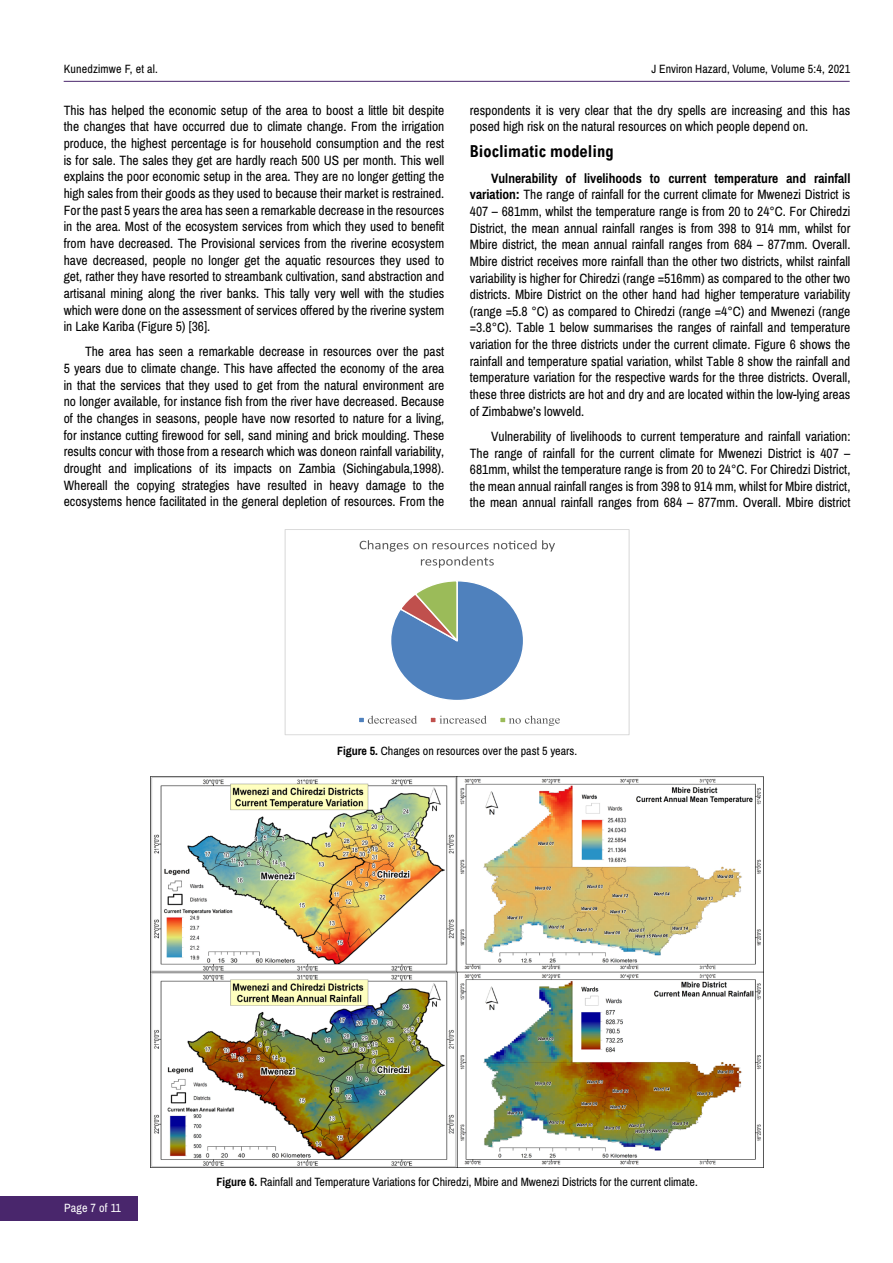
<style>
.page{position:relative;width:893px;height:1263px;background:#fff}
.page>*{position:absolute;margin:0;border:0;box-sizing:border-box;transform-origin:0 0}
.t1{font:700 condensed 16.5px "Arial";color:#000}
.t2{font:13.5px/16.6px "Archivo Narrow";color:#000;text-align:justify}
.t3{font:12px "Archivo Narrow";color:#000}
.t4{font:12px "Archivo Narrow";letter-spacing:.015em;color:#fff}
.s1{font-weight:700}
</style>
<div class="page">
<hr style="left:64px;top:81px;width:786px;height:1px;background:#49266c">
<div style="left:0;top:1196px;width:137px;height:24px;background:#49266c"></div>
<svg style="left:391px;top:581px;width:132px;height:119px"></svg>
<svg style="left:360px;top:540px;width:195px;height:28px"></svg>
<div style="left:358px;top:717px;width:7px;height:6px;background:#4f81bd"></div>
<div style="left:358px;top:716px;width:7px;height:7px;border:1px solid #fff"></div>
<svg style="left:368px;top:716px;width:49px;height:8px"></svg>
<svg style="left:430px;top:716px;width:57px;height:8px"></svg>
<svg style="left:500px;top:716px;width:60px;height:10px"></svg>
<div style="left:285px;top:529px;width:344px;height:206px;border:1px solid #d9d9d9"></div>
<img style="left:150px;top:776px;width:614px;height:391px">
<p class="t3" style="left:64px;top:61px;width:96px">Kunedzimwe F, et al.</p>
<p class="t3" style="left:651px;top:61px;width:201px">J Environ Hazard, Volume, Volume 5:4, 2021</p>
<p class="t2" style="left:64px;top:102px;width:382px">This has helped the economic setup of the area to boost a little bit despite the changes that have occurred due to climate change. From the irrigation produce, the highest percentage is for household consumption and the rest is for sale. The sales they get are hardly reach 500 US per month. This well explains the poor economic setup in the area. They are no longer getting the high sales from their goods as they used to because their market is restrained.<br>For the past 5 years the area has seen a remarkable decrease in the resources in the area. Most of the ecosystem services from which they used to benefit from have decreased. The Provisional services from the riverine ecosystem have decreased, people no longer get the aquatic resources they used to get, rather they have resorted to streambank cultivation, sand abstraction and artisanal mining along the river banks. This tally very well with the studies which were done on the assessment of services offered by the riverine system in Lake Kariba (Figure 5) [36].</p>
<p class="t2" style="left:64px;top:344px;width:382px;text-indent:21px">The area has seen a remarkable decrease in resources over the past 5 years due to climate change. This have affected the economy of the area in that the services that they used to get from the natural environment are no longer available, for instance fish from the river have decreased. Because of the changes in seasons, people have now resorted to nature for a living, for instance cutting firewood for sell, sand mining and brick moulding. These results concur with those from a research which was doneon rainfall variability, drought and implications of its impacts on Zambia (Sichingabula,1998).<br>Whereall the copying strategies have resulted in heavy damage to the ecosystems hence facilitated in the general depletion of resources. From the</p>
<p class="t2" style="left:470px;top:102px;width:382px;line-height:16.2px">respondents it is very clear that the dry spells are increasing and this has posed high risk on the natural resources on which people depend on.</p>
<p class="t1" style="left:470px;top:142px;width:145px">Bioclimatic modeling</p>
<p class="t2" style="left:470px;top:170px;width:382px;text-indent:21px"><span class="s1">Vulnerability of livelihoods to current temperature and rainfall variation:</span> The range of rainfall for the current climate for Mwenezi District is 407 – 681mm, whilst the temperature range is from 20 to 24°C. For Chiredzi District, the mean annual rainfall ranges is from 398 to 914 mm, whilst for Mbire district, the mean annual rainfall ranges from 684 – 877mm. Overall.<br>Mbire district receives more rainfall than the other two districts, whilst rainfall variability is higher for Chiredzi (range =516mm) as compared to the other two districts. Mbire District on the other hand had higher temperature variability (range =5.8 °C) as compared to Chiredzi (range =4°C) and Mwenezi (range =3.8°C). Table 1 below summarises the ranges of rainfall and temperature variation for the three districts under the current climate. Figure 6 shows the rainfall and temperature spatial variation, whilst Table 8 show the rainfall and temperature variation for the respective wards for the three districts. Overall, these three districts are hot and dry and are located within the low-lying areas of Zimbabwe’s lowveld.</p>
<p class="t2" style="left:470px;top:428px;width:382px;text-indent:21px">Vulnerability of livelihoods to current temperature and rainfall variation:<br>The range of rainfall for the current climate for Mwenezi District is 407 – 681mm, whilst the temperature range is from 20 to 24°C. For Chiredzi District, the mean annual rainfall ranges is from 398 to 914 mm, whilst for Mbire district, the mean annual rainfall ranges from 684 – 877mm. Overall. Mbire district</p>
<p class="t3" style="left:337px;top:743px;width:242px"><span class="s1">Figure 5.</span> Changes on resources over the past 5 years.</p>
<p class="t4" style="left:64px;top:1201px;width:59px">Page 7 of 11</p>
<p class="t3" style="left:216px;top:1175px;width:483px"><span class="s1">Figure 6.</span> Rainfall and Temperature Variations for Chiredzi, Mbire and Mwenezi Districts for the current climate.</p>
</div>
